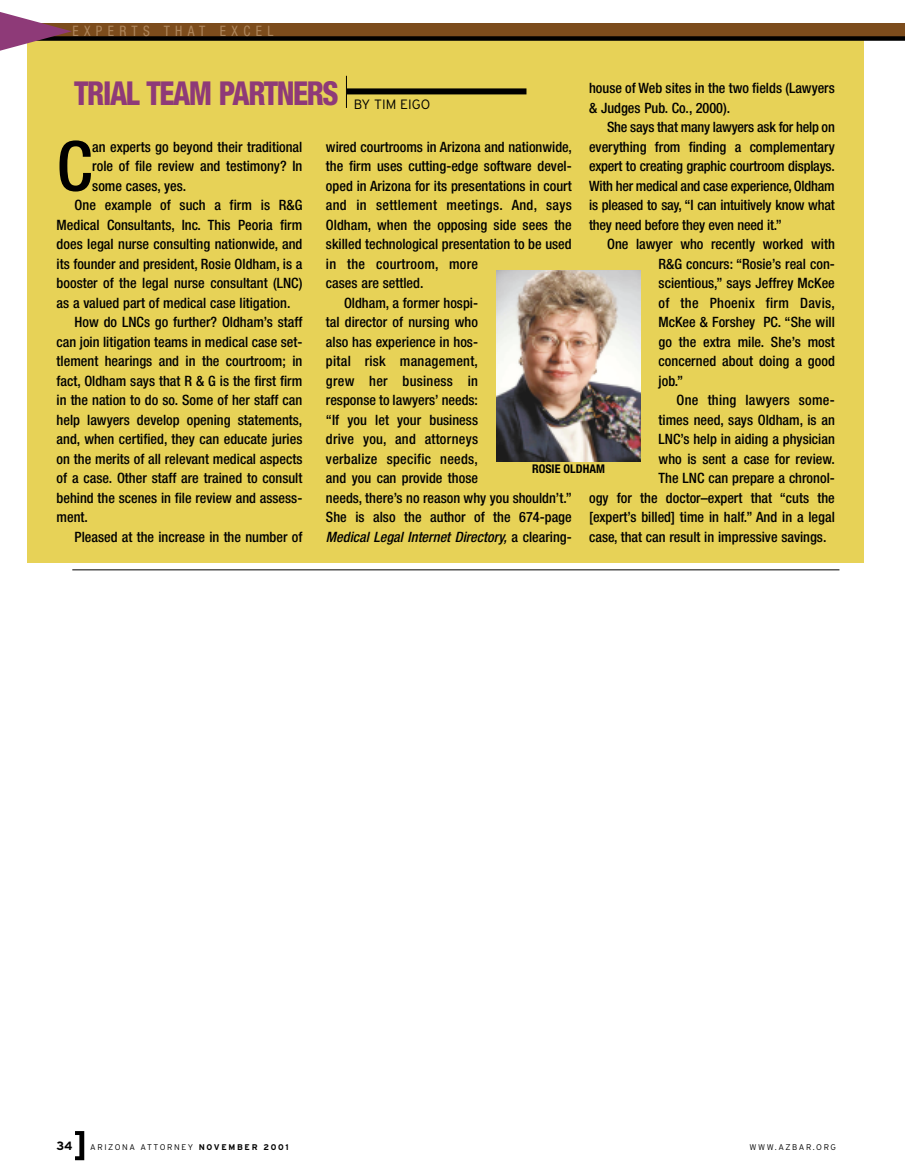
<style>
.page{position:relative;width:905px;height:1169px;background:#fff}
.page>*{position:absolute;margin:0;border:0;box-sizing:border-box;transform-origin:0 0}
.t1{font:500 condensed 68.85px "Helvetica Neue";color:#000}
.t2{font:800 condensed 33px "Helvetica Neue";letter-spacing:-.045em;color:#8e3a78;scale:.91 1}
.t3{font:condensed 14.4px "Helvetica Neue";letter-spacing:.4em;color:#af875d;scale:.94 1}
.t4{font:500 condensed 14.25px/19.5px "Helvetica Neue";color:#000;text-align:justify}
.t5{font:500 condensed 14.25px "Helvetica Neue";letter-spacing:.02em;color:#000}
.t6{font:italic 500 condensed 14.25px "Helvetica Neue";color:#000}
.t7{font:300 13.5px "Interstate";color:#000}
.t8{font:700 condensed 12px "Helvetica Neue";color:#000}
.t9{font:700 12px "Interstate";color:#000}
.t10{font:300 8.25px "Interstate";letter-spacing:.19em;color:#000}
.s1{font-style:normal}
.s2{font-weight:700}
</style>
<div class="page">
<div style="left:27px;top:35px;width:836px;height:527px;background:#e7d257"></div>
<svg style="left:75px;top:1131px;width:9px;height:29px"></svg>
<div style="left:0;top:23px;width:904px;height:14px;background:#7c4c1c"></div>
<div style="left:0;top:36px;width:904px;height:5px;background:#000"></div>
<svg style="left:0;top:12px;width:72px;height:39px"></svg>
<hr style="left:72px;top:569px;width:767px;height:1px;background:#000">
<div style="left:347px;top:88px;width:179px;height:6px;background:#000"></div>
<hr style="left:346px;top:76px;width:1px;height:32px;background:#000">
<img style="left:496px;top:270px;width:144px;height:191px">
<p class="t3" style="left:72px;top:26px;width:215px">EXPERTS THAT EXCEL</p>
<h2 class="t2" style="left:74px;top:81px;width:292px">TRIAL TEAM PARTNERS</h2>
<h1 class="t1" style="left:57px;top:141px;width:37px">C</h1>
<p class="t4" style="left:92px;top:138px;width:212px">an experts go beyond their traditional</p>
<p class="t4" style="left:589px;top:79px;width:247px">house of Web sites in the two fields (Lawyers &amp; Judges Pub. Co., 2000).</p>
<p class="t4" style="left:589px;top:118px;width:247px;text-indent:18px">She says that many lawyers ask for help on everything from finding a complementary expert to creating graphic courtroom displays.<br>With her medical and case experience, Oldham is pleased to say, “I can intuitively know what they need before they even need it.”</p>
<p class="t4" style="left:658px;top:235px;width:178px;text-indent:-51px">One lawyer who recently worked with R&amp;G concurs: “Rosie’s real con&shy;scientious,” says Jeffrey McKee of the Phoenix firm Davis, McKee &amp; Forshey PC. “She will go the extra mile. She’s most concerned about doing a good job.”</p>
<p class="t5" style="left:676px;top:395px;width:160px">One thing lawyers some-</p>
<p class="t4" style="left:658px;top:411px;width:178px">times need, says Oldham, is an</p>
<p class="t4" style="left:658px;top:430px;width:178px">LNC’s help in aiding a physician</p>
<p class="t4" style="left:658px;top:450px;width:178px">who is sent a case for review.</p>
<p class="t4" style="left:658px;top:469px;width:178px">The LNC can prepare a chronol-</p>
<p class="t4" style="left:589px;top:489px;width:247px">ogy for the doctor–expert that “cuts the</p>
<p class="t4" style="left:589px;top:508px;width:247px">[expert’s billed] time in half.” And in a legal</p>
<p class="t4" style="left:589px;top:528px;width:239px">case, that can result in impressive savings.</p>
<p class="t7" style="left:354px;top:99px;width:78px">BY TIM EIGO</p>
<p class="t4" style="left:326px;top:138px;width:247px">wired courtrooms in Arizona and nationwide,</p>
<p class="t4" style="left:326px;top:157px;width:247px">the firm uses cutting-edge software devel-</p>
<p class="t4" style="left:326px;top:177px;width:247px">oped in Arizona for its presentations in court</p>
<p class="t5" style="left:326px;top:200px;width:247px">and in settlement meetings. And, says</p>
<p class="t4" style="left:326px;top:216px;width:247px">Oldham, when the opposing side sees the</p>
<p class="t4" style="left:326px;top:235px;width:247px">skilled technological presentation to be used</p>
<p class="t5" style="left:326px;top:258px;width:153px">in the courtroom, more</p>
<p class="t4" style="left:326px;top:274px;width:99px">cases are settled.</p>
<p class="t4" style="left:344px;top:294px;width:135px">Oldham, a former hospi-</p>
<p class="t4" style="left:326px;top:313px;width:154px">tal director of nursing who</p>
<p class="t4" style="left:326px;top:333px;width:154px">also has experience in hos-</p>
<p class="t5" style="left:326px;top:356px;width:153px">pital risk management,</p>
<p class="t5" style="left:326px;top:375px;width:153px">grew her business in</p>
<p class="t4" style="left:326px;top:391px;width:154px">response to lawyers’ needs:</p>
<p class="t4" style="left:326px;top:411px;width:154px">“If you let your business</p>
<p class="t5" style="left:326px;top:434px;width:154px">drive you, and attorneys</p>
<p class="t5" style="left:326px;top:453px;width:154px">verbalize specific needs,</p>
<p class="t4" style="left:326px;top:469px;width:153px">and you can provide those</p>
<p class="t4" style="left:326px;top:489px;width:247px">needs, there’s no reason why you shouldn’t.”</p>
<p class="t4" style="left:326px;top:508px;width:247px">She is also the author of the 674-page</p>
<p class="t6" style="left:326px;top:531px;width:247px">Medical Legal Internet Directory, <span class="s1">a clearing-</span></p>
<p class="t4" style="left:92px;top:157px;width:212px">role of file review and testimony? In</p>
<p class="t4" style="left:92px;top:177px;width:95px">some cases, yes.</p>
<p class="t4" style="left:75px;top:196px;width:229px">One example of such a firm is R&amp;G</p>
<p class="t4" style="left:57px;top:216px;width:247px">Medical Consultants, Inc. This Peoria firm</p>
<p class="t4" style="left:57px;top:235px;width:247px">does legal nurse consulting nationwide, and</p>
<p class="t4" style="left:57px;top:255px;width:247px">its founder and president, Rosie Oldham, is a</p>
<p class="t4" style="left:57px;top:274px;width:247px">booster of the legal nurse consultant (LNC)</p>
<p class="t4" style="left:57px;top:294px;width:235px">as a valued part of medical case litigation.</p>
<p class="t4" style="left:75px;top:313px;width:229px">How do LNCs go further? Oldham’s staff</p>
<p class="t4" style="left:57px;top:333px;width:247px">can join litigation teams in medical case set-</p>
<p class="t4" style="left:57px;top:352px;width:247px">tlement hearings and in the courtroom; in</p>
<p class="t4" style="left:57px;top:372px;width:247px">fact, Oldham says that R &amp; G is the first firm</p>
<p class="t4" style="left:57px;top:391px;width:247px">in the nation to do so. Some of her staff can</p>
<p class="t4" style="left:57px;top:411px;width:247px">help lawyers develop opening statements,</p>
<p class="t4" style="left:57px;top:430px;width:247px">and, when certified, they can educate juries</p>
<p class="t4" style="left:57px;top:450px;width:247px">on the merits of all relevant medical aspects</p>
<p class="t4" style="left:57px;top:469px;width:247px">of a case. Other staff are trained to consult</p>
<p class="t4" style="left:57px;top:489px;width:247px">behind the scenes in file review and assess-</p>
<p class="t4" style="left:57px;top:508px;width:33px">ment.</p>
<p class="t4" style="left:75px;top:528px;width:229px">Pleased at the increase in the number of</p>
<p class="t8" style="left:532px;top:464px;width:74px">ROSIE OLDHAM</p>
<p class="t9" style="left:56px;top:1141px;width:18px">34</p>
<p class="t10" style="left:90px;top:1143px;width:200px">ARIZONA ATTORNEY <span class="s2">NOVEMBER 2001</span></p>
<p class="t10" style="left:749px;top:1143px;width:88px">WWW.AZBAR.ORG</p>
</div>
